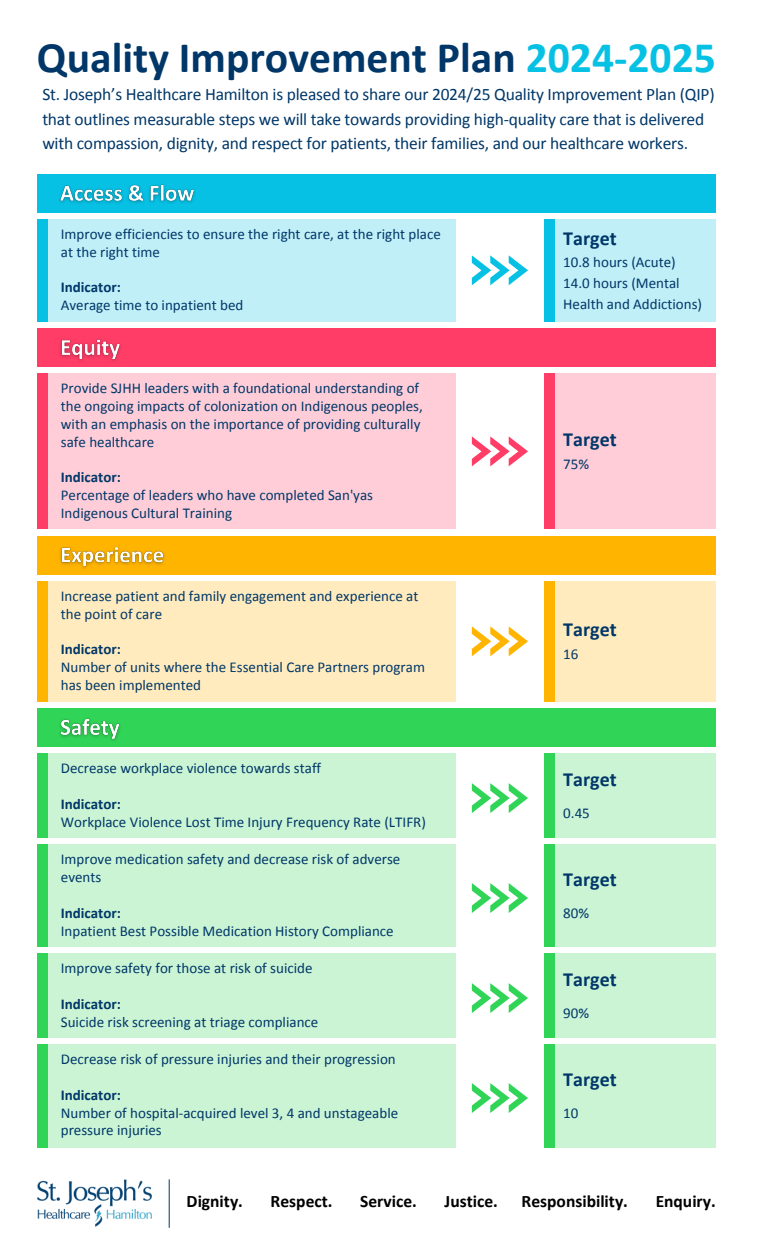
<style>
.page{position:relative;width:765px;height:1260px;background:#fff}
.page>*{position:absolute;margin:0;border:0;box-sizing:border-box;transform-origin:0 0}
.t1{font:700 43.62px "Calibri";color:#003768}
.t2{font:700 20px "Calibri";color:#003768}
.t3{font:17.5px/24.4px "Calibri";letter-spacing:-.01em;color:#003768}
.t4{font:700 17.5px "Calibri";color:#000}
.t5{font:15px/17.8px "Calibri";color:#003768}
.t6{font:700 15px "Calibri";color:#003768}
.s1{color:#07c1e4}
</style>
<div class="page">
<div style="left:42px;top:219px;width:413px;height:102px;background:#c0eff8"></div>
<div style="left:550px;top:219px;width:166px;height:102px;background:#c0eff8"></div>
<div style="left:37px;top:219px;width:10px;height:102px;background:#07c1e4"></div>
<div style="left:544px;top:219px;width:11px;height:102px;background:#07c1e4"></div>
<svg style="left:472px;top:255px;width:56px;height:30px"></svg>
<div style="left:42px;top:374px;width:413px;height:155px;background:#ffcdd8"></div>
<div style="left:37px;top:374px;width:10px;height:155px;background:#ff3d67"></div>
<div style="left:550px;top:374px;width:166px;height:155px;background:#ffcdd8"></div>
<div style="left:544px;top:374px;width:11px;height:155px;background:#ff3d67"></div>
<svg style="left:472px;top:436px;width:56px;height:30px"></svg>
<div style="left:42px;top:581px;width:413px;height:120px;background:#ffebbe"></div>
<div style="left:37px;top:581px;width:10px;height:120px;background:#ffb400"></div>
<div style="left:550px;top:581px;width:166px;height:120px;background:#ffebbe"></div>
<div style="left:544px;top:581px;width:11px;height:120px;background:#ffb400"></div>
<svg style="left:472px;top:626px;width:56px;height:30px"></svg>
<div style="left:42px;top:753px;width:413px;height:85px;background:#caf4d4"></div>
<div style="left:550px;top:753px;width:166px;height:85px;background:#caf4d4"></div>
<div style="left:37px;top:753px;width:10px;height:85px;background:#30d557"></div>
<div style="left:544px;top:753px;width:11px;height:85px;background:#30d557"></div>
<svg style="left:472px;top:783px;width:56px;height:30px"></svg>
<img style="left:37px;top:1179px;width:115px;height:48px">
<hr style="left:169px;top:1179px;width:1px;height:49px;background:#003768">
<div style="left:37px;top:174px;width:679px;height:39px;background:#07c1e4"></div>
<div style="left:37px;top:328px;width:679px;height:39px;background:#ff3d67"></div>
<div style="left:37px;top:536px;width:679px;height:39px;background:#ffb400"></div>
<div style="left:37px;top:708px;width:679px;height:39px;background:#30d557"></div>
<div style="left:42px;top:845px;width:413px;height:102px;background:#caf4d4"></div>
<div style="left:550px;top:845px;width:166px;height:102px;background:#caf4d4"></div>
<div style="left:37px;top:845px;width:10px;height:102px;background:#30d557"></div>
<div style="left:544px;top:845px;width:11px;height:102px;background:#30d557"></div>
<svg style="left:472px;top:883px;width:56px;height:30px"></svg>
<div style="left:42px;top:953px;width:413px;height:85px;background:#caf4d4"></div>
<div style="left:550px;top:953px;width:166px;height:85px;background:#caf4d4"></div>
<div style="left:37px;top:953px;width:10px;height:85px;background:#30d557"></div>
<div style="left:544px;top:953px;width:11px;height:85px;background:#30d557"></div>
<svg style="left:472px;top:983px;width:56px;height:30px"></svg>
<div style="left:42px;top:1044px;width:413px;height:104px;background:#caf4d4"></div>
<div style="left:550px;top:1044px;width:166px;height:104px;background:#caf4d4"></div>
<div style="left:37px;top:1044px;width:10px;height:104px;background:#30d557"></div>
<div style="left:544px;top:1044px;width:11px;height:104px;background:#30d557"></div>
<svg style="left:472px;top:1083px;width:56px;height:30px"></svg>
<img style="left:59px;top:184px;width:136px;height:19px">
<img style="left:60px;top:339px;width:61px;height:22px">
<img style="left:60px;top:547px;width:105px;height:21px">
<img style="left:60px;top:718px;width:60px;height:23px">
<p class="t1" style="left:37px;top:31px;width:680px">Quality Improvement Plan <span class="s1">2024-2025</span></p>
<p class="t3" style="left:42px;top:82px;width:674px">St. Joseph’s Healthcare Hamilton is pleased to share our 2024/25 Quality Improvement Plan (QIP) that outlines measurable steps we will take towards providing high-quality care that is delivered with compassion, dignity, and respect for patients, their families, and our healthcare workers.</p>
<h5 class="t5" style="left:61px;top:225px;width:381px">Improve efficiencies to ensure the right care, at the right place at the right time</h5>
<p class="t6" style="left:61px;top:278px;width:62px">Indicator:</p>
<p class="t5" style="left:61px;top:296px;width:184px">Average time to inpatient bed</p>
<p class="t5" style="left:61px;top:379px;width:363px">Provide SJHH leaders with a foundational understanding of the ongoing impacts of colonization on Indigenous peoples, with an emphasis on the importance of providing culturally safe healthcare</p>
<p class="t6" style="left:61px;top:468px;width:62px">Indicator:</p>
<p class="t5" style="left:61px;top:486px;width:314px">Percentage of leaders who have completed San'yas<br>Indigenous Cultural Training</p>
<p class="t5" style="left:61px;top:587px;width:359px">Increase patient and family engagement and experience at the point of care</p>
<h3 class="t6" style="left:61px;top:640px;width:62px">Indicator:</h3>
<p class="t5" style="left:61px;top:658px;width:366px">Number of units where the Essential Care Partners program has been implemented</p>
<p class="t5" style="left:61px;top:759px;width:262px">Decrease workplace violence towards staff</p>
<p class="t6" style="left:61px;top:795px;width:62px">Indicator:</p>
<h3 class="t5" style="left:61px;top:813px;width:367px">Workplace Violence Lost Time Injury Frequency Rate (LTIFR)</h3>
<h3 class="t5" style="left:61px;top:850px;width:341px">Improve medication safety and decrease risk of adverse events</h3>
<p class="t6" style="left:61px;top:903px;width:62px">Indicator:</p>
<p class="t5" style="left:61px;top:921px;width:334px">Inpatient Best Possible Medication History Compliance</p>
<p class="t5" style="left:61px;top:959px;width:253px">Improve safety for those at risk of suicide</p>
<h3 class="t6" style="left:61px;top:995px;width:62px">Indicator:</h3>
<p class="t5" style="left:61px;top:1013px;width:259px">Suicide risk screening at triage compliance</p>
<p class="t5" style="left:61px;top:1050px;width:336px">Decrease risk of pressure injuries and their progression</p>
<p class="t6" style="left:61px;top:1086px;width:62px">Indicator:</p>
<h3 class="t5" style="left:61px;top:1104px;width:339px">Number of hospital-acquired level 3, 4 and unstageable pressure injuries</h3>
<p class="t2" style="left:563px;top:226px;width:55px">Target</p>
<p class="t5" style="left:563px;top:253px;width:114px">10.8 hours (Acute)</p>
<h3 class="t5" style="left:563px;top:273px;width:140px;line-height:20.6px">14.0 hours (Mental<br>Health and Addictions)</h3>
<p class="t2" style="left:563px;top:427px;width:55px">Target</p>
<p class="t5" style="left:563px;top:455px;width:27px">75%</p>
<p class="t2" style="left:563px;top:617px;width:55px">Target</p>
<p class="t5" style="left:563px;top:645px;width:17px">16</p>
<p class="t2" style="left:563px;top:767px;width:55px">Target</p>
<p class="t5" style="left:563px;top:804px;width:28px">0.45</p>
<p class="t2" style="left:563px;top:867px;width:55px">Target</p>
<p class="t5" style="left:563px;top:904px;width:27px">80%</p>
<p class="t2" style="left:563px;top:967px;width:55px">Target</p>
<p class="t5" style="left:563px;top:1004px;width:27px">90%</p>
<p class="t2" style="left:563px;top:1067px;width:55px">Target</p>
<p class="t5" style="left:563px;top:1103px;width:17px">10</p>
<p class="t4" style="left:187px;top:1191px;width:58px">Dignity.</p>
<p class="t4" style="left:271px;top:1191px;width:63px">Respect.</p>
<p class="t4" style="left:360px;top:1191px;width:58px">Service.</p>
<p class="t4" style="left:445px;top:1191px;width:55px">Justice.</p>
<p class="t4" style="left:522px;top:1191px;width:108px">Responsibility.</p>
<p class="t4" style="left:656px;top:1191px;width:62px">Enquiry.</p>
</div>
